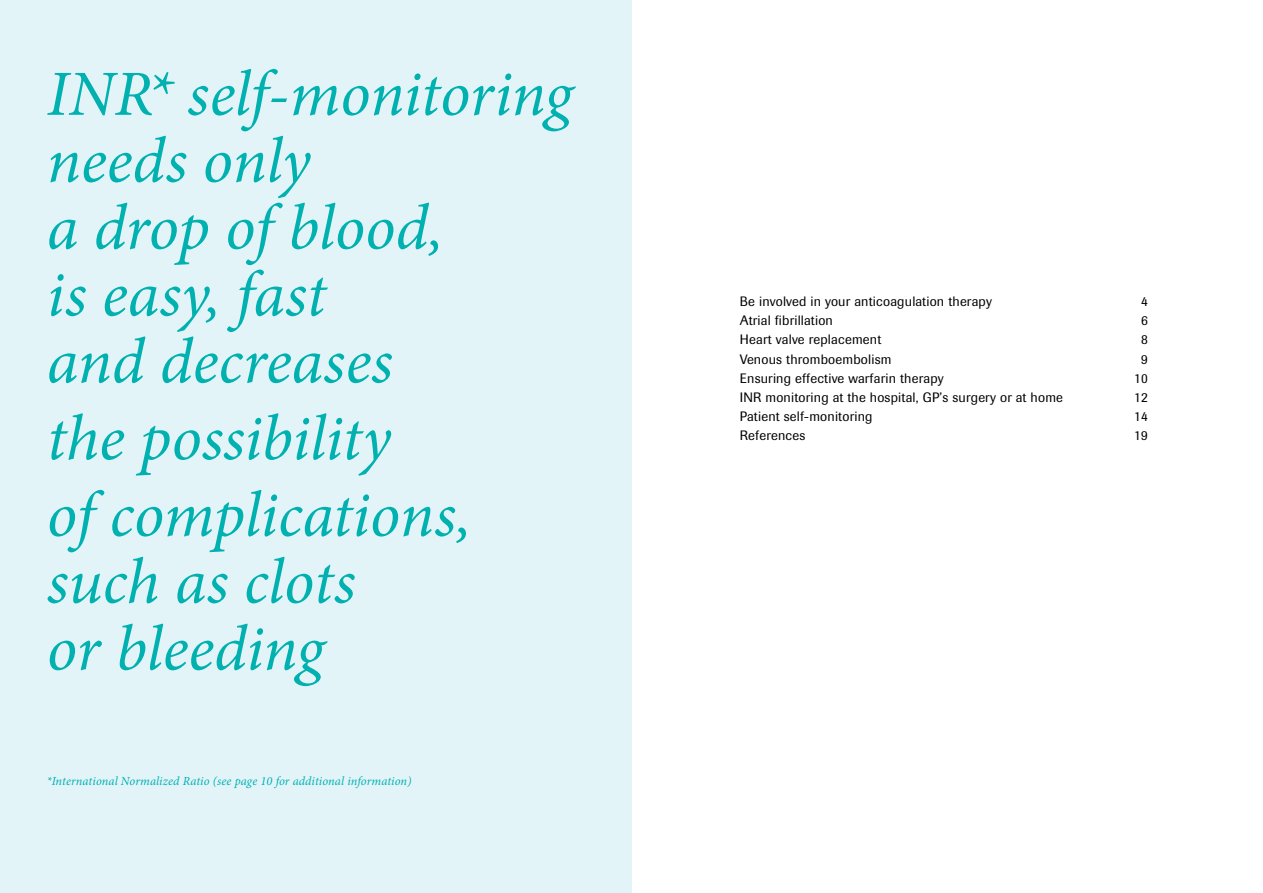
<style>
.page{position:relative;width:1263px;height:893px;background:#fff}
.page>*{position:absolute;margin:0;border:0;box-sizing:border-box;transform-origin:0 0}
.t1{font:italic 64.5px/66.9px "Minion Pro";letter-spacing:-.005em;color:#00b1b0}
.t2{font:13.5px "Imago";letter-spacing:.015em;color:#000}
.t3{font:italic 12.3px "Minion Pro";letter-spacing:.005em;color:#00b1b0}
</style>
<div class="page">
<div style="left:0;top:0;width:631px;height:893px;background:#e3f4f9"></div>
<h1 class="t1" style="left:47px;top:61px;width:527px">INR* self-monitoring needs only<br>a drop of blood,<br>is easy, fast<br>and decreases</h1>
<h1 class="t1" style="left:47px;top:400px;width:426px;line-height:76.5px">the possibility<br>of complications,</h1>
<h1 class="t1" style="left:47px;top:548px;width:310px">such as clots or bleeding</h1>
<p class="t3" style="left:47px;top:772px;width:366px">*International Normalized Ratio (see page 10 for additional information)</p>
<p class="t2" style="left:740px;top:293px;width:254px">Be involved in your anticoagulation therapy</p>
<p class="t2" style="left:1141px;top:293px;width:8px">4</p>
<p class="t2" style="left:740px;top:312px;width:94px">Atrial fibrillation</p>
<p class="t2" style="left:1141px;top:312px;width:8px">6</p>
<p class="t2" style="left:740px;top:331px;width:143px">Heart valve replacement</p>
<p class="t2" style="left:1141px;top:331px;width:8px">8</p>
<p class="t2" style="left:740px;top:350px;width:153px">Venous thromboembolism</p>
<p class="t2" style="left:1141px;top:350px;width:8px">9</p>
<p class="t2" style="left:740px;top:369px;width:205px">Ensuring effective warfarin therapy</p>
<p class="t2" style="left:1134px;top:369px;width:15px">10</p>
<p class="t2" style="left:740px;top:388px;width:325px">INR monitoring at the hospital, GP’s surgery or at home</p>
<p class="t2" style="left:1134px;top:388px;width:15px">12</p>
<p class="t2" style="left:740px;top:407px;width:134px">Patient self-monitoring</p>
<p class="t2" style="left:1134px;top:407px;width:15px">14</p>
<p class="t2" style="left:740px;top:427px;width:67px">References</p>
<p class="t2" style="left:1134px;top:427px;width:15px">19</p>
</div>
